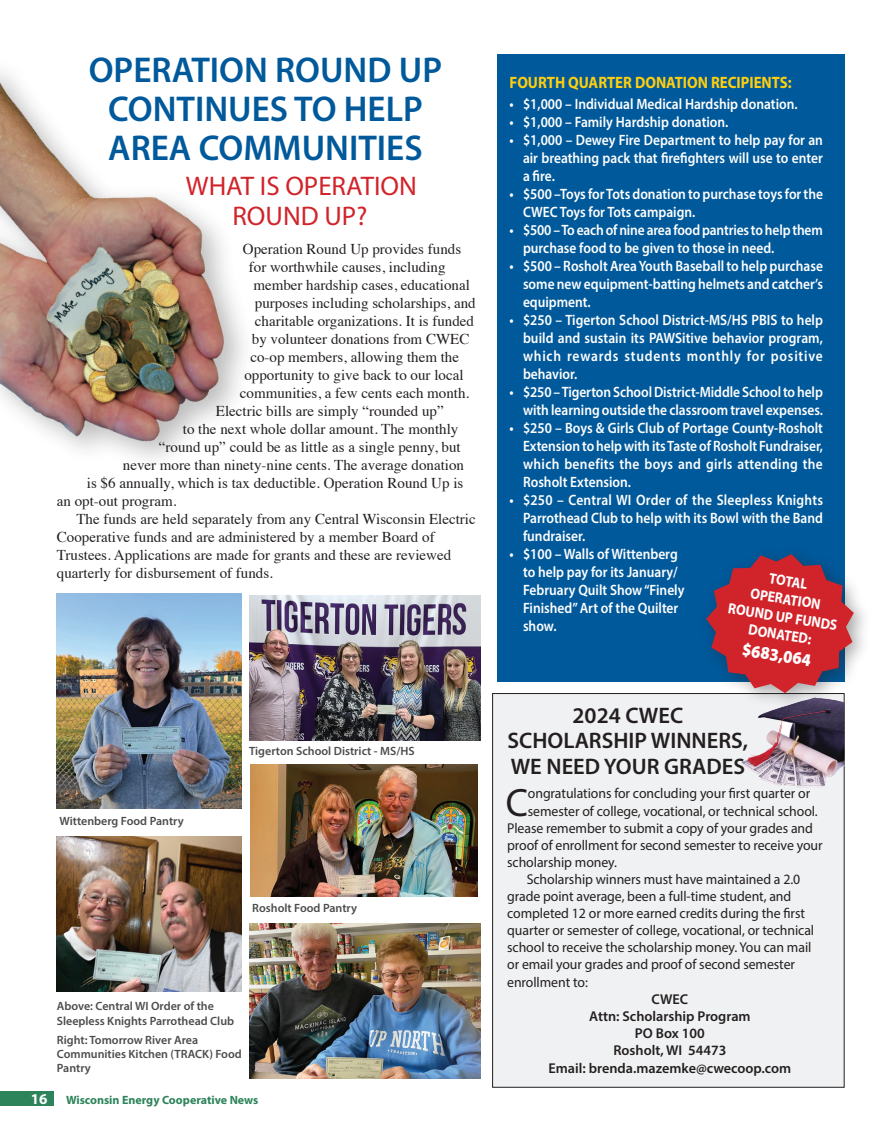
<style>
.page{position:relative;width:891px;height:1134px;background:#fff}
.page>*{position:absolute;margin:0;border:0;box-sizing:border-box;transform-origin:0 0}
.t1{font:39.6px "Myriad Pro";color:#231f20}
.t2{font:600 36px/39px "Myriad Pro";color:#00599b;text-align:center}
.t3{font:27px/30px "Myriad Pro";color:#d1232a;text-align:center}
.t4{font:600 22.5px/25.5px "Myriad Pro";color:#231f20;text-align:center}
.t5{font:900 18px "Myriad Pro";color:#fff;scale:.9 1}
.t6{font:700 16.5px "Myriad Pro";color:#fece10;scale:.9 1}
.t7{font:600 15px/18px "Myriad Pro";color:#fff;text-align:justify;scale:.9 1}
.t8{font:15px/18px "Times";color:#231f20}
.t9{font:700 15px/18px "Myriad Pro";color:#fff;text-align:center;scale:.9 1}
.t10{font:700 15px "Myriad Pro";color:#fff}
.t11{font:14.25px/17.1px "Myriad Pro";letter-spacing:-.005em;color:#231f20}
.t12{font:600 14.25px "Myriad Pro";color:#231f20}
.t13{font:600 12px/14.4px "Myriad Pro";color:#4b4c4d}
.t14{font:700 12px "Myriad Pro";color:#2d845b}
</style>
<div class="page">
<div style="left:493px;top:694px;width:351px;height:393px;background:#f0f1f2"></div>
<img style="left:741px;top:712px;width:103px;height:76px">
<div style="left:0;top:1091px;width:54px;height:14px;background:#2d845b"></div>
<div style="left:497px;top:54px;width:348px;height:627px;background:#00599b"></div>
<img style="left:0;top:72px;width:244px;height:387px">
<div style="left:697px;top:545px;width:175px;height:167px;background:#231f20;opacity:.41"></div>
<svg style="left:706px;top:554px;width:148px;height:139px"></svg>
<img style="left:249px;top:596px;width:231px;height:144px">
<img style="left:57px;top:594px;width:185px;height:214px">
<img style="left:250px;top:765px;width:227px;height:132px">
<img style="left:57px;top:836px;width:185px;height:156px">
<img style="left:249px;top:923px;width:231px;height:156px">
<p class="t2" style="left:89px;top:49px;width:355px">OPERATION ROUND UP<br>CONTINUES TO HELP<br>AREA COMMUNITIES</p>
<p class="t3" style="left:186px;top:171px;width:233px">WHAT IS OPERATION<br>ROUND UP?</p>
<p class="t8" style="left:243px;top:239px;width:220px">Operation Round Up provides funds</p>
<p class="t8" style="left:249px;top:257px;width:198px">for worthwhile causes, including</p>
<p class="t8" style="left:253px;top:275px;width:218px">member hardship cases, educational</p>
<p class="t8" style="left:255px;top:293px;width:222px">purposes including scholarships, and</p>
<p class="t8" style="left:255px;top:311px;width:221px">charitable organizations. It is funded</p>
<p class="t8" style="left:252px;top:329px;width:219px">by volunteer donations from CWEC</p>
<p class="t8" style="left:250px;top:347px;width:210px">co-op members, allowing them the</p>
<p class="t8" style="left:244px;top:365px;width:221px">opportunity to give back to our local</p>
<p class="t8" style="left:240px;top:383px;width:231px">communities, a few cents each month.</p>
<p class="t8" style="left:216px;top:401px;width:229px">Electric bills are simply “rounded up”</p>
<p class="t8" style="left:183px;top:419px;width:277px">to the next whole dollar amount. The monthly</p>
<p class="t8" style="left:159px;top:437px;width:303px">“round up” could be as little as a single penny, but</p>
<p class="t8" style="left:123px;top:455px;width:343px">never more than ninety-nine cents. The average donation</p>
<p class="t8" style="left:87px;top:473px;width:378px">is $6 annually, which is tax deductible. Operation Round Up is</p>
<p class="t8" style="left:57px;top:491px;width:121px">an opt-out program.</p>
<p class="t8" style="left:57px;top:509px;width:420px;text-indent:20px">The funds are held separately from any Central Wisconsin Electric Cooperative funds and are administered by a member Board of Trustees. Applications are made for grants and these are reviewed quarterly for disbursement of funds.</p>
<p class="t13" style="left:60px;top:813px;width:126px">Wittenberg Food Pantry</p>
<p class="t13" style="left:249px;top:744px;width:167px">Tigerton School District - MS/HS</p>
<p class="t13" style="left:252px;top:900px;width:106px">Rosholt Food Pantry</p>
<p class="t13" style="left:57px;top:999px;width:179px">Above: Central WI Order of the<br>Sleepless Knights Parrothead Club</p>
<p class="t13" style="left:57px;top:1032px;width:186px">Right: Tomorrow River Area<br>Communities Kitchen (TRACK) Food<br>Pantry</p>
<p class="t10" style="left:31px;top:1089px;width:18px">16</p>
<p class="t14" style="left:66px;top:1092px;width:194px">Wisconsin Energy Cooperative News</p>
<p class="t6" style="left:510px;top:72px;width:315px">FOURTH QUARTER DONATION RECIPIENTS:</p>
<p class="t7" style="left:510px;top:95px;width:322px">• $1,000 – Individual Medical Hardship donation.</p>
<p class="t7" style="left:510px;top:113px;width:245px">• $1,000 – Family Hardship donation.</p>
<p class="t7" style="left:523px;top:131px;width:335px;text-indent:-14px">• $1,000 – Dewey Fire Department to help pay for an air breathing pack that firefighters will use to enter a fire.</p>
<p class="t7" style="left:523px;top:185px;width:335px;text-indent:-14px">• $500 –Toys for Tots donation to purchase toys for the<br>CWEC Toys for Tots campaign.</p>
<p class="t7" style="left:523px;top:221px;width:335px;text-indent:-14px">• $500 – To each of nine area food pantries to help them purchase food to be given to those in need.</p>
<p class="t7" style="left:523px;top:257px;width:335px;text-indent:-14px">• $500 – Rosholt Area Youth Baseball to help purchase some new equipment-batting helmets and catcher’s equipment.</p>
<p class="t7" style="left:523px;top:311px;width:335px;text-indent:-14px">• $250 – Tigerton School District-MS/HS PBIS to help build and sustain its PAWSitive behavior program, which rewards students monthly for positive behavior.</p>
<p class="t7" style="left:510px;top:383px;width:350px;text-align:right">• $250 – Tigerton School District-Middle School to help with learning outside the classroom travel expenses.</p>
<p class="t7" style="left:523px;top:419px;width:335px;text-indent:-14px">• $250 – Boys &amp; Girls Club of Portage County-Rosholt Extension to help with its Taste of Rosholt Fundraiser, which benefits the boys and girls attending the Rosholt Extension.</p>
<p class="t7" style="left:523px;top:491px;width:335px;text-indent:-14px">• $250 – Central WI Order of the Sleepless Knights Parrothead Club to help with its Bowl with the Band fundraiser.</p>
<p class="t7" style="left:523px;top:545px;width:181px;text-align:left;text-indent:-14px">• $100 – Walls of Wittenberg to help pay for its January/<br>February Quilt Show “Finely<br>Finished” Art of the Quilter show.</p>
<p class="t9" style="left:771px;top:569px;width:44px;rotate:9deg">TOTAL</p>
<p class="t9" style="left:752px;top:584px;width:80px;rotate:9deg">OPERATION</p>
<p class="t9" style="left:730px;top:599px;width:124px;rotate:9deg">ROUND UP FUNDS<br>DONATED:</p>
<p class="t5" style="left:744px;top:637px;width:79px;rotate:9deg">$683,064</p>
<p class="t4" style="left:508px;top:702px;width:242px">2024 CWEC<br>SCHOLARSHIP WINNERS,<br>WE NEED YOUR GRADES</p>
<p class="t1" style="left:506px;top:778px;width:24px">C</p>
<p class="t11" style="left:528px;top:785px;width:284px">ongratulations for concluding your first quarter or</p>
<p class="t11" style="left:528px;top:802px;width:291px">semester of college, vocational, or technical school.</p>
<p class="t11" style="left:507px;top:819px;width:307px">Please remember to submit a copy of your grades and</p>
<p class="t11" style="left:507px;top:836px;width:317px">proof of enrollment for second semester to receive your</p>
<p class="t11" style="left:507px;top:853px;width:111px">scholarship money.</p>
<p class="t11" style="left:507px;top:870px;width:309px;text-indent:20px">Scholarship winners must have maintained a 2.0 grade point average, been a full-time student, and completed 12 or more earned credits during the first quarter or semester of college, vocational, or technical school to receive the scholarship money. You can mail or email your grades and proof of second semester enrollment to:</p>
<p class="t12" style="left:652px;top:990px;width:38px">CWEC</p>
<p class="t12" style="left:589px;top:1007px;width:163px">Attn: Scholarship Program</p>
<p class="t12" style="left:635px;top:1024px;width:71px">PO Box 100</p>
<p class="t12" style="left:613px;top:1041px;width:114px">Rosholt, WI 54473</p>
<p class="t12" style="left:549px;top:1059px;width:244px">Email: brenda.mazemke@cwecoop.com</p>
</div>
